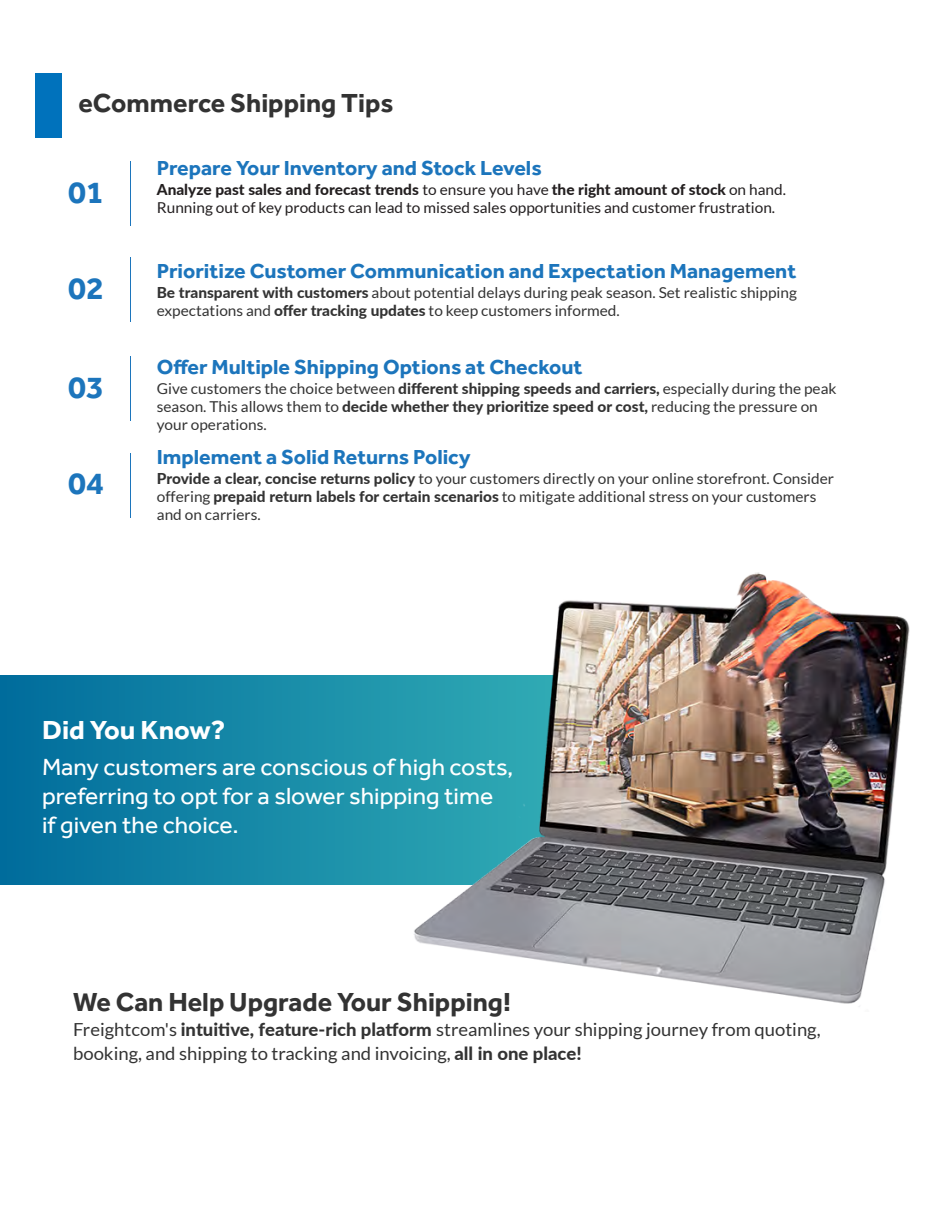
<style>
.page{position:relative;width:945px;height:1215px;background:#fff}
.page>*{position:absolute;margin:0;border:0;box-sizing:border-box;transform-origin:0 0}
.t1{font:700 32.1px "Effra";color:#1c75bc}
.t2{font:700 27px "Effra";color:#333}
.t3{font:700 27px "Effra";color:#fff}
.t4{font:24px/28.8px "Effra";color:#fff}
.t5{font:700 21px "Effra";color:#1c75bc}
.t6{font:18px/24px "Lato";color:#333}
.t7{font:15px/18px "Lato";color:#333}
.t8{font:15px/18px "Lato";color:#231f20}
.s1{font-weight:800}
</style>
<div class="page">
<hr style="left:130px;top:356px;width:1px;height:65px;background:#1c75bc">
<hr style="left:130px;top:257px;width:1px;height:65px;background:#1c75bc">
<hr style="left:130px;top:453px;width:1px;height:65px;background:#1c75bc">
<hr style="left:130px;top:161px;width:1px;height:65px;background:#1c75bc">
<div style="left:35px;top:73px;width:27px;height:65px;background:#0072bc"></div>
<svg style="left:0;top:676px;width:402px;height:208px;background:#1182a4"></svg>
<img style="left:402px;top:572px;width:508px;height:435px">
<h2 class="t2" style="left:78px;top:87px;width:317px">eCommerce Shipping Tips</h2>
<h1 class="t1" style="left:68px;top:172px;width:37px">01</h1>
<h1 class="t1" style="left:68px;top:269px;width:37px">02</h1>
<h1 class="t1" style="left:68px;top:367px;width:37px">03</h1>
<h1 class="t1" style="left:68px;top:464px;width:37px">04</h1>
<h3 class="t5" style="left:157px;top:155px;width:386px">Prepare Your Inventory and Stock Levels</h3>
<p class="t8" style="left:157px;top:180px;width:631px"><span class="s1">Analyze past sales and forecast trends</span> to ensure you have <span class="s1">the right amount of stock</span> on hand.<br>Running out of key products can lead to missed sales opportunities and customer frustration.</p>
<h3 class="t5" style="left:157px;top:258px;width:641px">Prioritize Customer Communication and Expectation Management</h3>
<p class="t7" style="left:157px;top:283px;width:642px"><span class="s1">Be transparent with customers</span> about potential delays during peak season. Set realistic shipping expectations and <span class="s1">offer tracking updates</span> to keep customers informed.</p>
<h3 class="t5" style="left:157px;top:354px;width:427px">Offer Multiple Shipping Options at Checkout</h3>
<p class="t7" style="left:157px;top:380px;width:681px">Give customers the choice between <span class="s1">different shipping speeds and carriers,</span> especially during the peak season. This allows them to <span class="s1">decide whether they prioritize speed or cost,</span> reducing the pressure on your operations.</p>
<h3 class="t5" style="left:157px;top:444px;width:316px">Implement a Solid Returns Policy</h3>
<p class="t7" style="left:157px;top:470px;width:679px"><span class="s1">Provide a clear, concise returns policy</span> to your customers directly on your online storefront. Consider offering <span class="s1">prepaid return labels for certain scenarios</span> to mitigate additional stress on your customers and on carriers.</p>
<h2 class="t3" style="left:42px;top:714px;width:185px">Did You Know?</h2>
<h3 class="t4" style="left:42px;top:752px;width:473px">Many customers are conscious of high costs, preferring to opt for a slower shipping time<br>if given the choice.</h3>
<h2 class="t2" style="left:73px;top:985px;width:439px">We Can Help Upgrade Your Shipping!</h2>
<p class="t6" style="left:73px;top:1018px;width:749px">Freightcom's <span class="s1">intuitive, feature-rich platform</span> streamlines your shipping journey from quoting, booking, and shipping to tracking and invoicing, <span class="s1">all in one place!</span></p>
</div>
